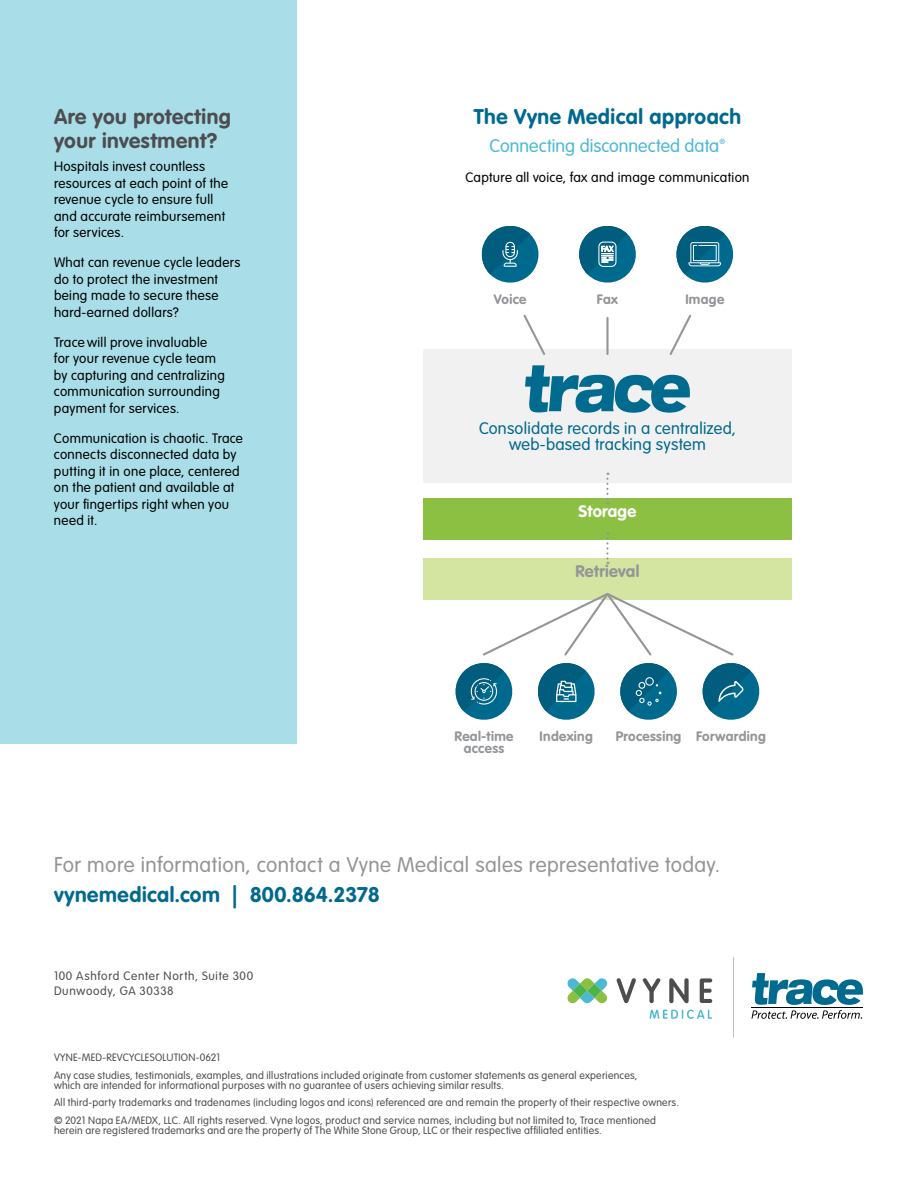
<style>
.page{position:relative;width:918px;height:1188px;background:#fff}
.page>*{position:absolute;margin:0;border:0;box-sizing:border-box;transform-origin:0 0}
.t1{font:300 21px "VAG Rounded Std";letter-spacing:.02em;color:#939598}
.t2{font:700 21px "VAG Rounded Std";letter-spacing:.025em;color:#00698e}
.t3{font:700 21px/24px "VAG Rounded Std";letter-spacing:.025em;color:#4d4d4f}
.t4{font:300 18px "VAG Rounded Std";letter-spacing:.005em;color:#4cb9d4}
.t5{font:300 16.5px/16.5px "VAG Rounded Std";letter-spacing:.015em;color:#00698e;text-align:center}
.t6{font:700 16.5px "VAG Rounded Std";letter-spacing:.02em;color:#939598}
.t7{font:700 16.5px "VAG Rounded Std";letter-spacing:.015em;color:#fff}
.t8{font:300 13.5px/16.5px "VAG Rounded Std";letter-spacing:.025em;color:#000}
.t9{font:700 13.5px/12px "VAG Rounded Std";letter-spacing:.025em;color:#939598;text-align:center}
.t10{font:300 12px/14.4px "VAG Rounded Std";letter-spacing:.055em;color:#4d4d4f}
.t11{font:300 10.5px/17.2px "VAG Rounded Std";letter-spacing:.025em;color:#4d4d4f}
.t12{font:300 7.35px "VAG Rounded Std";color:#4cb9d4}
</style>
<div class="page">
<div style="left:0;top:0;width:297px;height:744px;background:#a9dee8"></div>
<svg style="left:703px;top:663px;width:56px;height:57px"></svg>
<svg style="left:620px;top:663px;width:57px;height:57px"></svg>
<div style="left:423px;top:498px;width:369px;height:42px;background:#8bc043"></div>
<div style="left:423px;top:349px;width:369px;height:134px;background:#f1f1f2"></div>
<svg style="left:525px;top:365px;width:165px;height:48px"></svg>
<svg style="left:676px;top:226px;width:57px;height:57px"></svg>
<svg style="left:579px;top:226px;width:57px;height:57px"></svg>
<div style="left:598px;top:242px;width:18px;height:25px;border:1px solid #fff;border-radius:5px"></div>
<svg style="left:482px;top:226px;width:57px;height:57px"></svg>
<svg style="left:523px;top:314px;width:22px;height:41px"></svg>
<svg style="left:669px;top:314px;width:23px;height:41px"></svg>
<svg style="left:606px;top:473px;width:3px;height:31px"></svg>
<div style="left:423px;top:558px;width:369px;height:42px;background:#d3e5a0"></div>
<svg style="left:606px;top:532px;width:3px;height:32px"></svg>
<svg style="left:482px;top:593px;width:252px;height:63px"></svg>
<hr style="left:606px;top:318px;width:3px;height:36px;background:#939598">
<svg style="left:456px;top:663px;width:56px;height:57px"></svg>
<svg style="left:538px;top:663px;width:57px;height:57px"></svg>
<svg style="left:567px;top:978px;width:40px;height:26px"></svg>
<svg style="left:650px;top:1010px;width:62px;height:9px"></svg>
<svg style="left:617px;top:978px;width:19px;height:25px"></svg>
<svg style="left:643px;top:978px;width:17px;height:25px"></svg>
<svg style="left:669px;top:978px;width:20px;height:25px"></svg>
<svg style="left:700px;top:978px;width:12px;height:25px"></svg>
<hr style="left:733px;top:957px;width:1px;height:80px;background:#bcbec0">
<svg style="left:752px;top:973px;width:111px;height:46px"></svg>
<hr style="left:751px;top:1007px;width:111px;height:1px;background:#000">
<h1 class="t3" style="left:54px;top:106px;width:178px">Are you protecting your investment?</h1>
<p class="t8" style="left:54px;top:159px;width:176px">Hospitals invest countless resources at each point of the revenue cycle to ensure full and accurate reimbursement for services.</p>
<p class="t8" style="left:54px;top:255px;width:188px">What can revenue cycle leaders do to protect the investment being made to secure these hard-earned dollars?</p>
<p class="t8" style="left:54px;top:334px;width:172px">Trace will prove invaluable for your revenue cycle team by capturing and centralizing communication surrounding payment for services.</p>
<p class="t8" style="left:54px;top:430px;width:191px">Communication is chaotic. Trace connects disconnected data by putting it in one place, centered on the patient and available at your fingertips right when you need it.</p>
<h1 class="t2" style="left:474px;top:104px;width:269px">The Vyne Medical approach</h1>
<h2 class="t4" style="left:490px;top:135px;width:231px">Connecting disconnected data</h2>
<p class="t12" style="left:720px;top:137px;width:7px">®</p>
<p class="t8" style="left:465px;top:169px;width:286px">Capture all voice, fax and image communication</p>
<p class="t9" style="left:494px;top:293px;width:34px">Voice</p>
<p class="t9" style="left:597px;top:293px;width:23px">Fax</p>
<p class="t9" style="left:685px;top:293px;width:40px">Image</p>
<h3 class="t5" style="left:479px;top:420px;width:258px">Consolidate records in a centralized, web-based tracking system</h3>
<h3 class="t7" style="left:579px;top:502px;width:59px">Storage</h3>
<h3 class="t6" style="left:575px;top:562px;width:66px">Retrieval</h3>
<p class="t9" style="left:455px;top:731px;width:60px">Real-time access</p>
<p class="t9" style="left:540px;top:731px;width:55px">Indexing</p>
<p class="t9" style="left:616px;top:731px;width:152px">Processing Forwarding</p>
<h1 class="t1" style="left:54px;top:852px;width:668px">For more information, contact a Vyne Medical sales representative today.</h1>
<h1 class="t2" style="left:54px;top:883px;width:327px">vynemedical.com | 800.864.2378</h1>
<p class="t10" style="left:54px;top:969px;width:201px">100 Ashford Center North, Suite 300<br>Dunwoody, GA 30338</p>
<p class="t11" style="left:54px;top:1049px;width:585px">VYNE-MED-REVCYCLESOLUTION-0621<br>Any case studies, testimonials, examples, and illustrations included originate from customer statements as general experiences,</p>
<p class="t11" style="left:54px;top:1077px;width:627px">which are intended for informational purposes with no guarantee of users achieving similar results.<br>All third-party trademarks and tradenames (including logos and icons) referenced are and remain the property of their respective owners. © 2021 Napa EA/MEDX, LLC. All rights reserved. Vyne logos, product and service names, including but not limited to, Trace mentioned</p>
<p class="t11" style="left:54px;top:1122px;width:549px">herein are registered trademarks and are the property of The White Stone Group, LLC or their respective affiliated entities.</p>
</div>
